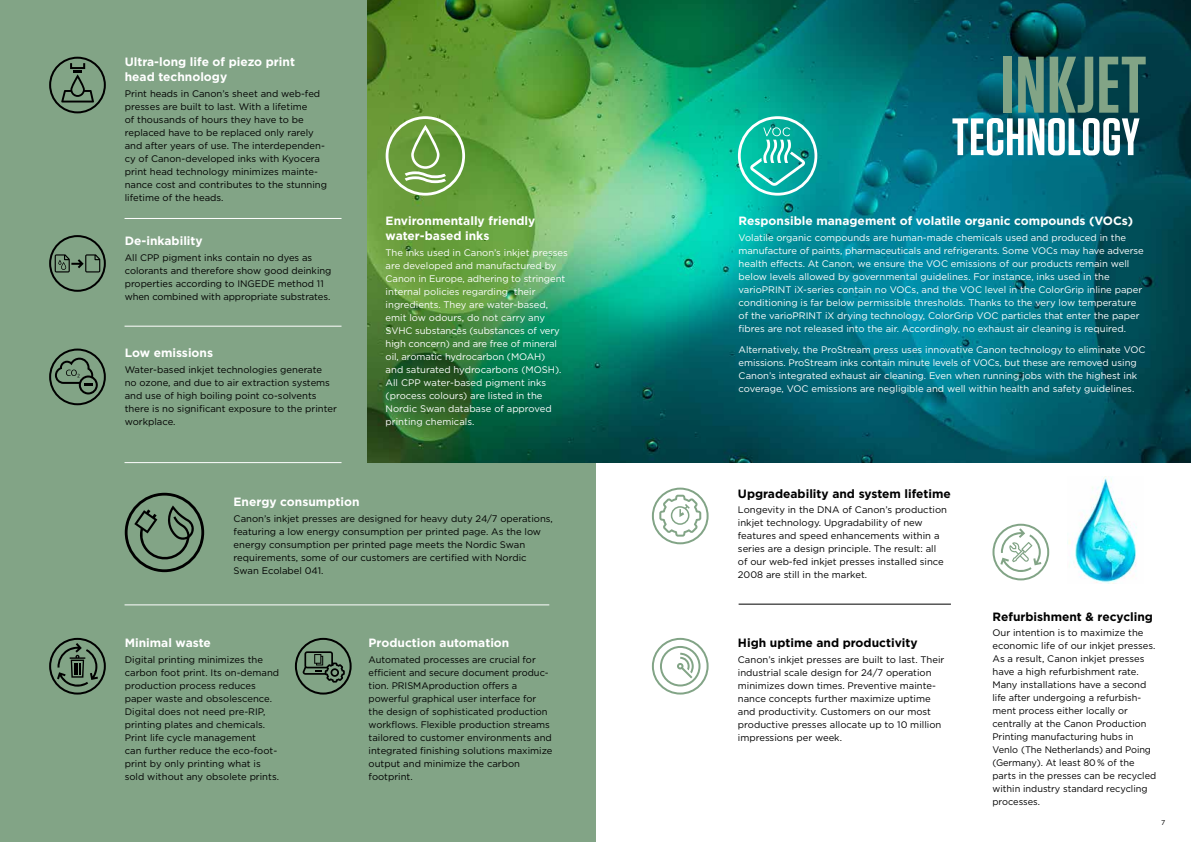
<style>
.page{position:relative;width:1191px;height:842px;background:#fff}
.page>*{position:absolute;margin:0;border:0;box-sizing:border-box;transform-origin:0 0}
.t1{font:600 80px "Tungsten";letter-spacing:.01em;color:#82a486}
.t2{font:600 52.5px "Tungsten";letter-spacing:.01em;color:#fff}
.t3{font:700 12px/15px "Gotham";color:#fff}
.t4{font:700 12px "Gotham";color:#000}
.t5{font:9.5px/13px "Gotham";color:#000}
.t6{font:9.5px/13px "Gotham";color:#fff}
.t7{font:7px "Gotham";color:#000}
</style>
<div class="page">
<div style="left:0;top:0;width:595px;height:842px;background:#82a486"></div>
<img style="left:367px;top:0;width:824px;height:463px">
<svg style="left:49px;top:57px;width:57px;height:56px"></svg>
<svg style="left:386px;top:116px;width:79px;height:80px;background:#81ac5b"></svg>
<svg style="left:49px;top:235px;width:57px;height:57px"></svg>
<hr style="left:124px;top:462px;width:217px;height:1px;background:#fff">
<hr style="left:124px;top:326px;width:217px;height:1px;background:#fff">
<hr style="left:124px;top:218px;width:217px;height:1px;background:#fff">
<hr style="left:124px;top:604px;width:425px;height:1px;background:#fff">
<hr style="left:738px;top:604px;width:213px;height:1px;background:#000">
<svg style="left:49px;top:348px;width:57px;height:57px"></svg>
<svg style="left:125px;top:493px;width:79px;height:79px"></svg>
<img style="left:1067px;top:476px;width:70px;height:107px">
<svg style="left:49px;top:638px;width:57px;height:56px"></svg>
<svg style="left:295px;top:638px;width:56px;height:56px"></svg>
<svg style="left:652px;top:488px;width:56px;height:56px"></svg>
<svg style="left:652px;top:638px;width:56px;height:56px"></svg>
<svg style="left:992px;top:524px;width:57px;height:56px"></svg>
<svg style="left:738px;top:116px;width:79px;height:80px;background:#33bfb1"></svg>
<p class="t3" style="left:125px;top:54px;width:172px">Ultra-long life of piezo print head technology</p>
<p class="t5" style="left:125px;top:87px;width:204px">Print heads in Canon’s sheet and web-fed presses are built to last. With a lifetime<br>of thousands of hours they have to be replaced have to be replaced only rarely and after years of use. The interdependen&shy;cy of Canon-developed inks with Kyocera print head technology minimizes mainte&shy;nance cost and contributes to the stunning lifetime of the heads.</p>
<p class="t3" style="left:125px;top:234px;width:79px">De-inkability</p>
<p class="t5" style="left:125px;top:251px;width:208px">All CPP pigment inks contain no dyes as colorants and therefore show good deinking properties according to INGEDE method 11 when combined with appropriate substrates.</p>
<p class="t3" style="left:125px;top:346px;width:90px">Low emissions</p>
<p class="t5" style="left:125px;top:363px;width:214px">Water-based inkjet technologies generate<br>no ozone, and due to air extraction systems and use of high boiling point co-solvents there is no significant exposure to the printer workplace.</p>
<p class="t3" style="left:386px;top:213px;width:151px">Environmentally friendly water-based inks</p>
<p class="t6" style="left:386px;top:246px;width:184px">The inks used in Canon’s inkjet presses are developed and manufactured by Canon in Europe, adhering to stringent internal policies regarding their ingredients. They are water-based, emit low odours, do not carry any SVHC substances (substances of very high concern) and are free of mineral oil, aromatic hydrocarbon (MOAH)<br>and saturated hydrocarbons (MOSH).<br>All CPP water-based pigment inks (process colours) are listed in the Nordic Swan database of approved printing chemicals.</p>
<p class="t3" style="left:234px;top:494px;width:127px">Energy consumption</p>
<p class="t5" style="left:234px;top:512px;width:321px">Canon’s inkjet presses are designed for heavy duty 24/7 operations, featuring a low energy consumption per printed page. As the low energy consumption per printed page meets the Nordic Swan requirements, some of our customers are certified with Nordic Swan Ecolabel 041.</p>
<p class="t3" style="left:125px;top:636px;width:88px">Minimal waste</p>
<p class="t5" style="left:125px;top:653px;width:156px">Digital printing minimizes the carbon foot print. Its on-demand production process reduces paper waste and obsolescence.<br>Digital does not need pre-RIP, printing plates and chemicals.<br>Print life cycle management<br>can further reduce the eco-foot&shy;print by only printing what is sold without any obsolete prints.</p>
<p class="t3" style="left:369px;top:636px;width:142px">Production automation</p>
<p class="t5" style="left:369px;top:653px;width:185px">Automated processes are crucial for efficient and secure document produc&shy;tion. PRISMAproduction offers a powerful graphical user interface for the design of sophisticated production workflows. Flexible production streams tailored to customer environments and integrated finishing solutions maximize output and minimize the carbon footprint.</p>
<h1 class="t1" style="left:1001px;top:43px;width:147px">INKJET</h1>
<h2 class="t2" style="left:952px;top:109px;width:189px">TECHNOLOGY</h2>
<p class="t3" style="left:738px;top:213px;width:396px">Responsible management of volatile organic compounds (VOCs)</p>
<p class="t6" style="left:738px;top:231px;width:406px">Volatile organic compounds are human-made chemicals used and produced in the manufacture of paints, pharmaceuticals and refrigerants. Some VOCs may have adverse health effects. At Canon, we ensure the VOC emissions of our products remain well below levels allowed by governmental guidelines. For instance, inks used in the varioPRINT iX-series contain no VOCs, and the VOC level in the ColorGrip inline paper conditioning is far below permissible thresholds. Thanks to the very low temperature of the varioPRINT iX drying technology, ColorGrip VOC particles that enter the paper fibres are not released into the air. Accordingly, no exhaust air cleaning is required.</p>
<p class="t6" style="left:738px;top:343px;width:408px">Alternatively, the ProStream press uses innovative Canon technology to eliminate VOC emissions. ProStream inks contain minute levels of VOCs, but these are removed using Canon’s integrated exhaust air cleaning. Even when running jobs with the highest ink coverage, VOC emissions are negligible and well within health and safety guidelines.</p>
<p class="t4" style="left:738px;top:485px;width:214px">Upgradeability and system lifetime</p>
<p class="t5" style="left:738px;top:503px;width:211px">Longevity in the DNA of Canon’s production inkjet technology. Upgradability of new features and speed enhancements within a series are a design principle. The result: all of our web-fed inkjet presses installed since 2008 are still in the market.</p>
<p class="t4" style="left:738px;top:635px;width:181px">High uptime and productivity</p>
<p class="t5" style="left:738px;top:653px;width:208px">Canon’s inkjet presses are built to last. Their industrial scale design for 24/7 operation minimizes down times. Preventive mainte&shy;nance concepts further maximize uptime and productivity. Customers on our most productive presses allocate up to 10 million impressions per week.</p>
<p class="t4" style="left:992px;top:608px;width:162px">Refurbishment &amp; recycling</p>
<p class="t5" style="left:992px;top:626px;width:165px">Our intention is to maximize the economic life of our inkjet presses.<br>As a result, Canon inkjet presses have a high refurbishment rate.<br>Many installations have a second life after undergoing a refurbish&shy;ment process either locally or centrally at the Canon Production<br>Printing manufacturing hubs in<br>Venlo (The Netherlands) and Poing (Germany). At least 80 % of the parts in the presses can be recycled within industry standard recycling processes.</p>
<p class="t7" style="left:1161px;top:818px;width:6px">7</p>
</div>
